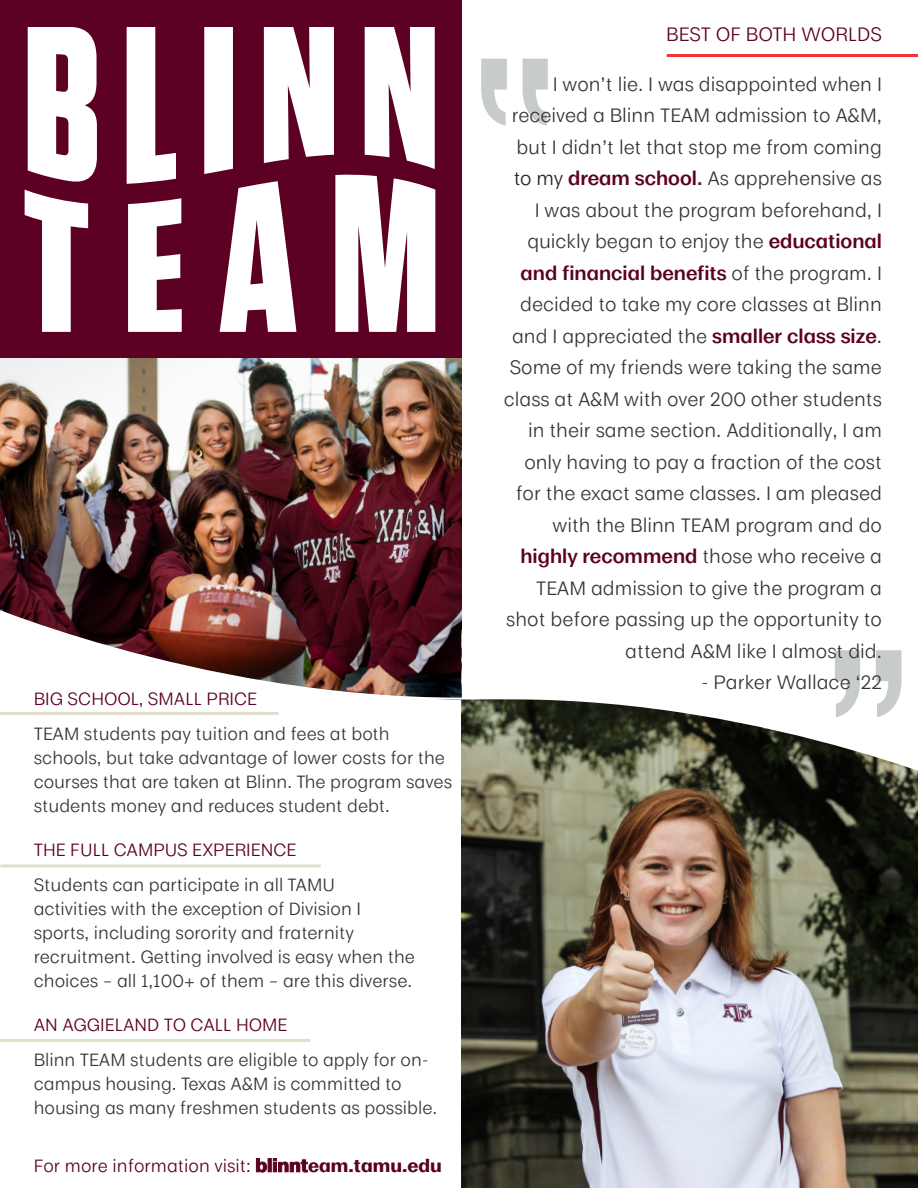
<style>
.page{position:relative;width:918px;height:1188px;background:#fff}
.page>*{position:absolute;margin:0;border:0;box-sizing:border-box;transform-origin:0 0}
.t1{font:18px/31.5px "Moriston";color:#373533;text-align:right}
.t2{font:18px "Moriston";letter-spacing:-.005em;color:#5c0024}
.t3{font:16.5px/24px "Moriston";color:#373533}
.t4{font:16.5px "Moriston";color:#5c0024}
.s1{color:#5c0024}
.s2{font-weight:700}
.s3{color:#231f20}
.s4{font-weight:600;color:#5c0024}
.s5{font-weight:600}
</style>
<div class="page">
<div style="left:1px;top:1px;width:461px;height:377px;background:#5c0024"></div>
<svg style="left:28px;top:27px;width:69px;height:155px;background:#e7dadf"></svg>
<svg style="left:127px;top:27px;width:49px;height:157px"></svg>
<svg style="left:25px;top:190px;width:63px;height:142px"></svg>
<svg style="left:128px;top:198px;width:54px;height:134px"></svg>
<svg style="left:204px;top:27px;width:231px;height:305px"></svg>
<img style="left:0;top:359px;width:462px;height:238px">
<hr style="left:667px;top:54px;width:251px;height:3px;background:#ee353d">
<img style="left:462px;top:800px;width:456px;height:388px">
<img style="left:0;top:597px;width:462px;height:94px">
<svg style="left:340px;top:691px;width:578px;height:109px"></svg>
<div style="left:463px;top:624px;width:455px;height:75px;background:#fff"></div>
<svg style="left:481px;top:59px;width:67px;height:67px"></svg>
<svg style="left:835px;top:650px;width:67px;height:67px"></svg>
<hr style="left:0;top:1039px;width:310px;height:3px;background:#e2ddcb">
<hr style="left:0;top:712px;width:279px;height:3px;background:#e2ddcb">
<hr style="left:0;top:864px;width:321px;height:3px;background:#e2ddcb">
<p class="t4" style="left:34px;top:686px;width:225px">BIG SCHOOL, SMALL PRICE</p>
<p class="t3" style="left:34px;top:720px;width:420px">TEAM students pay tuition and fees at both schools, but take advantage of lower costs for the courses that are taken at Blinn. The program saves students money and reduces student debt.</p>
<p class="t3" style="left:34px;top:832px;width:303px;line-height:34.5px"><span class="s1">THE FULL CAMPUS EXPERIENCE<br></span>Students can participate in all TAMU</p>
<p class="t3" style="left:34px;top:895px;width:383px">activities with the exception of Division I sports, including sorority and fraternity recruitment. Getting involved is easy when the choices – all 1,100+ of them – are this diverse.</p>
<p class="t3" style="left:34px;top:1006px;width:397px;line-height:34.5px"><span class="s1">AN AGGIELAND TO CALL HOME<br></span>Blinn TEAM students are eligible to apply for on-</p>
<p class="t3" style="left:34px;top:1070px;width:405px">campus housing. Texas A&amp;M is committed to housing as many freshmen students as possible.</p>
<p class="t4" style="left:34px;top:1152px;width:410px">For more information visit: <span class="s2">blinnteam.tamu.edu</span></p>
<p class="t2" style="left:666px;top:20px;width:217px">BEST OF BOTH WORLDS</p>
<p class="t1" style="left:504px;top:67px;width:380px">I won’t lie. I was disappointed when I received a Blinn TEAM admission to A&amp;M, but I didn’t let that stop me from coming <span class="s3">to my</span> <span class="s4">dream school</span><span class="s5">.</span> As apprehensive as<br>I was about the program beforehand, I quickly began to enjoy the <span class="s4">educational and financial benefits</span> of the program. I decided to take my core classes at Blinn and I appreciated the <span class="s4">smaller class size</span><span class="s3">.<br></span>Some of my friends were taking the same class at A&amp;M with over 200 other students in their same section. Additionally, I am only having to pay a fraction of the cost for the exact same classes. I am pleased with the Blinn TEAM program and do <span class="s4">highly recommend</span> those who receive a TEAM admission to give the program a shot before passing up the opportunity to attend A&amp;M like I almost did.</p>
<p class="t1" style="left:701px;top:666px;width:182px">- Parker Wallace ‘22</p>
</div>
